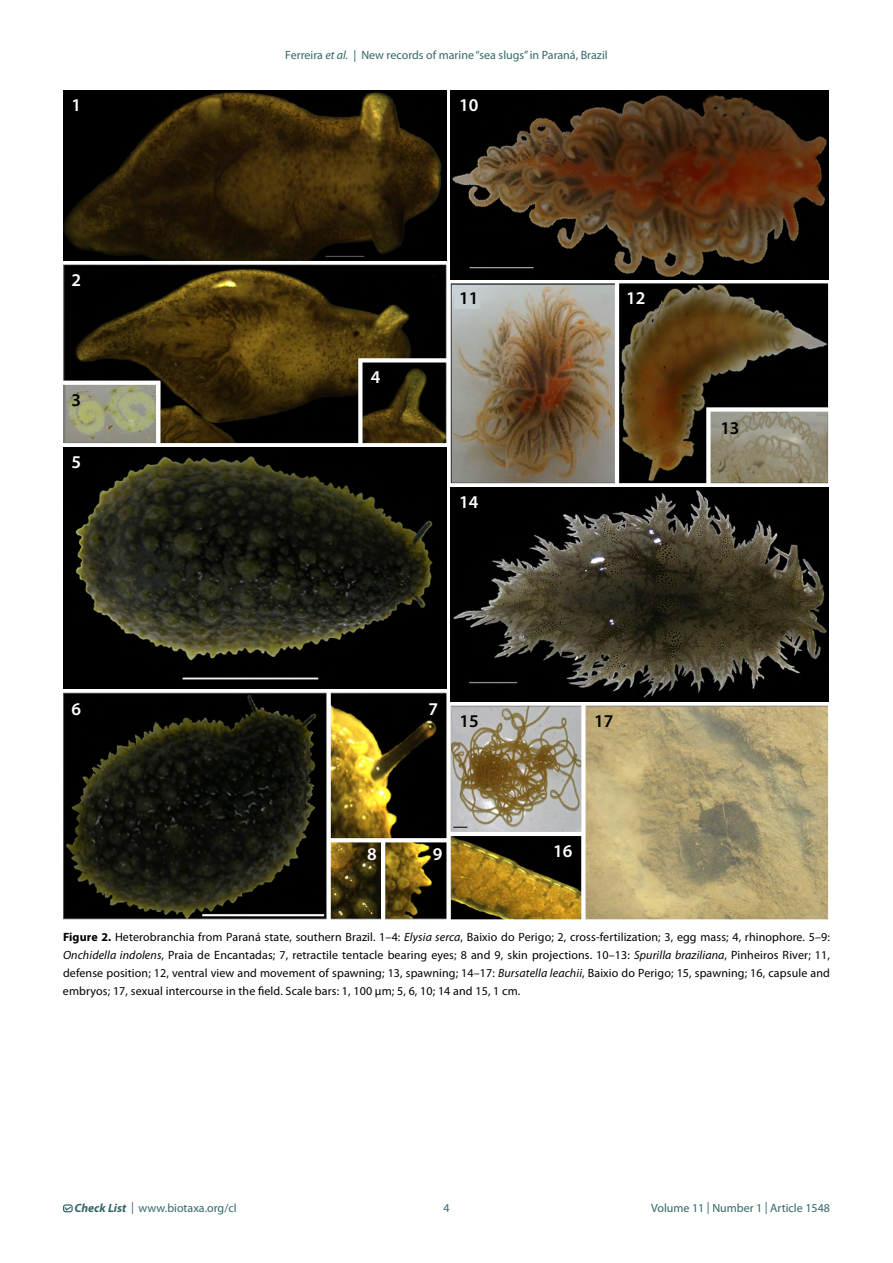
<style>
.page{position:relative;width:893px;height:1263px;background:#fff}
.page>*{position:absolute;margin:0;border:0;box-sizing:border-box;transform-origin:0 0}
.Body{font:600 18px "Myriad Pro";color:#fff}
.Body-2{font:600 18px "Myriad Pro";color:#000}
.Captions{font:12px/18px "Myriad Pro";letter-spacing:.01em;color:#000;text-align:justify}
.t1{font:12px "Myriad Pro";color:#336769}
.s1{font-style:italic}
.s2{font-weight:700}
.s3{font-weight:700;font-style:italic}
</style>
<div class="page">
<div style="left:63px;top:1204px;width:10px;height:8px;border:1px solid #336767;border-radius:2px"></div>
<svg style="left:64px;top:1206px;width:8px;height:5px"></svg>
<img style="left:451px;top:90px;width:377px;height:189px">
<img style="left:451px;top:283px;width:377px;height:200px">
<img style="left:451px;top:487px;width:377px;height:214px">
<img style="left:451px;top:705px;width:377px;height:214px">
<img style="left:63px;top:90px;width:383px;height:170px">
<img style="left:63px;top:265px;width:383px;height:178px">
<img style="left:63px;top:447px;width:383px;height:241px">
<img style="left:63px;top:693px;width:383px;height:226px">
<p class="Body" style="left:72px;top:94px;width:11px">1</p>
<p class="Body" style="left:72px;top:268px;width:11px">2</p>
<p class="Body-2" style="left:72px;top:388px;width:11px">3</p>
<p class="Body" style="left:72px;top:450px;width:11px">5</p>
<p class="t1" style="left:285px;top:47px;width:324px">Ferreira <span class="s1">et al.</span> | New records of marine “sea slugs” in Paraná, Brazil</p>
<p class="Body" style="left:459px;top:94px;width:21px">10</p>
<p class="Body" style="left:371px;top:366px;width:11px">4</p>
<p class="Body-2" style="left:459px;top:287px;width:21px">11</p>
<p class="Body" style="left:626px;top:287px;width:21px">12</p>
<p class="Body" style="left:459px;top:491px;width:21px">14</p>
<p class="Body-2" style="left:720px;top:416px;width:21px">13</p>
<p class="Body" style="left:72px;top:697px;width:11px">6</p>
<p class="Body" style="left:428px;top:697px;width:11px">7</p>
<p class="Body-2" style="left:459px;top:709px;width:21px">15</p>
<p class="Body-2" style="left:594px;top:709px;width:21px">17</p>
<p class="Body" style="left:367px;top:842px;width:11px">8</p>
<p class="Body" style="left:433px;top:842px;width:11px">9</p>
<p class="Body" style="left:553px;top:839px;width:21px">16</p>
<p class="Captions" style="left:63px;top:928px;width:768px"><span class="s2">Figure 2.</span> Heterobranchia from Paraná state, southern Brazil. 1–4: <span class="s1">Elysia serca</span>, Baixio do Perigo; 2, cross-fertilization; 3, egg mass; 4, rhinophore. 5–9:<br><span class="s1">Onchidella indolens</span>, Praia de Encantadas; 7, retractile tentacle bearing eyes; 8 and 9, skin projections. 10–13: <span class="s1">Spurilla braziliana</span>, Pinheiros River; 11, defense position; 12, ventral view and movement of spawning; 13, spawning; 14–17: <span class="s1">Bursatella leachii</span>, Baixio do Perigo; 15, spawning; 16, capsule and embryos; 17, sexual intercourse in the field. Scale bars: 1, 100 μm; 5, 6, 10; 14 and 15, 1 cm.</p>
<p class="t1" style="left:74px;top:1201px;width:164px"><span class="s3">Check List</span> | www.biotaxa.org/cl</p>
<p class="t1" style="left:651px;top:1201px;width:180px">Volume 11 | Number 1 | Article 1548</p>
<p class="t1" style="left:443px;top:1201px;width:8px">4</p>
</div>
